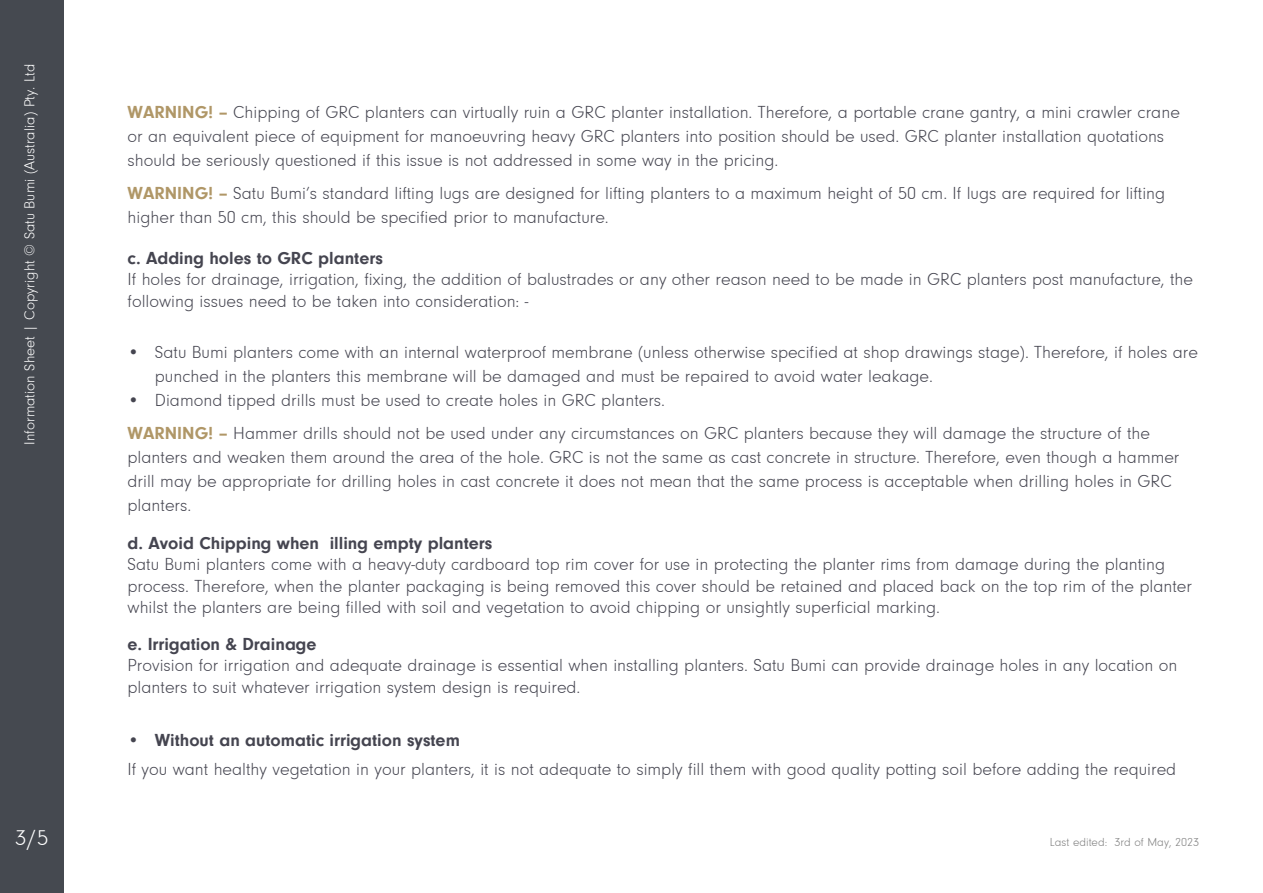
<style>
.page{position:relative;width:1263px;height:893px;background:#fff}
.page>*{position:absolute;margin:0;border:0;box-sizing:border-box;transform-origin:0 0}
.t1{font:300 22.5px "Neuzeit Gro";color:#fff}
.t2{font:300 18px/24px "Neuzeit Gro";color:#454550}
.t3{font:700 18px "Neuzeit Gro";color:#454550}
.t4{font:300 15px "Neuzeit Gro";color:#fff}
.t5{font:300 12px "Neuzeit Gro";color:#7f7f7f}
.s1{font-weight:700;color:#b09767}
.s2{font-weight:700}
</style>
<div class="page">
<div style="left:0;top:0;width:64px;height:893px;background:#454950"></div>
<p class="t4" style="left:22px;top:445px;width:383px;rotate:-90deg">Information Sheet | Copyright © Satu Bumi (Australia) Pty. Ltd</p>
<p class="t2" style="left:128px;top:100px;width:1054px"><span class="s1">WARNING! –</span> Chipping of GRC planters can virtually ruin a GRC planter installation. Therefore, a portable crane gantry, a mini crawler crane or an equivalent piece of equipment for manoeuvring heavy GRC planters into position should be used. GRC planter installation quotations should be seriously questioned if this issue is not addressed in some way in the pricing.</p>
<p class="t2" style="left:128px;top:182px;width:1039px"><span class="s1">WARNING! –</span> Satu Bumi’s standard lifting lugs are designed for lifting planters to a maximum height of 50 cm. If lugs are required for lifting higher than 50 cm, this should be specified prior to manufacture.</p>
<p class="t2" style="left:128px;top:247px;width:1067px;line-height:21.6px"><span class="s2">c. Adding holes to GRC planters<br></span>If holes for drainage, irrigation, fixing, the addition of balustrades or any other reason need to be made in GRC planters post manufacture, the following issues need to be taken into consideration: -</p>
<p class="t3" style="left:128px;top:342px;width:14px">•</p>
<p class="t3" style="left:128px;top:390px;width:14px">•</p>
<p class="t2" style="left:155px;top:340px;width:1044px">Satu Bumi planters come with an internal waterproof membrane (unless otherwise specified at shop drawings stage). Therefore, if holes are punched in the planters this membrane will be damaged and must be repaired to avoid water leakage.</p>
<p class="t2" style="left:155px;top:388px;width:512px">Diamond tipped drills must be used to create holes in GRC planters.</p>
<p class="t2" style="left:128px;top:422px;width:1053px"><span class="s1">WARNING! –</span> Hammer drills should not be used under any circumstances on GRC planters because they will damage the structure of the planters and weaken them around the area of the hole. GRC is not the same as cast concrete in structure. Therefore, even though a hammer drill may be appropriate for drilling holes in cast concrete it does not mean that the same process is acceptable when drilling holes in GRC planters.</p>
<p class="t2" style="left:128px;top:532px;width:1066px;line-height:21.6px"><span class="s2">d. Avoid Chipping when illing empty planters<br></span>Satu Bumi planters come with a heavy-duty cardboard top rim cover for use in protecting the planter rims from damage during the planting process. Therefore, when the planter packaging is being removed this cover should be retained and placed back on the top rim of the planter whilst the planters are being filled with soil and vegetation to avoid chipping or unsightly superficial marking.</p>
<p class="t2" style="left:128px;top:634px;width:1051px;line-height:21.6px"><span class="s2">e. Irrigation &amp; Drainage<br></span>Provision for irrigation and adequate drainage is essential when installing planters. Satu Bumi can provide drainage holes in any location on planters to suit whatever irrigation system design is required.</p>
<p class="t2" style="left:127px;top:726px;width:1050px;line-height:29.2px"><span class="s2">• Without an automatic irrigation system<br></span>If you want healthy vegetation in your planters, it is not adequate to simply fill them with good quality potting soil before adding the required</p>
<p class="t1" style="left:15px;top:826px;width:35px">3/5</p>
<p class="t5" style="left:1050px;top:835px;width:151px">Last edited: 3rd of May, 2023</p>
</div>
